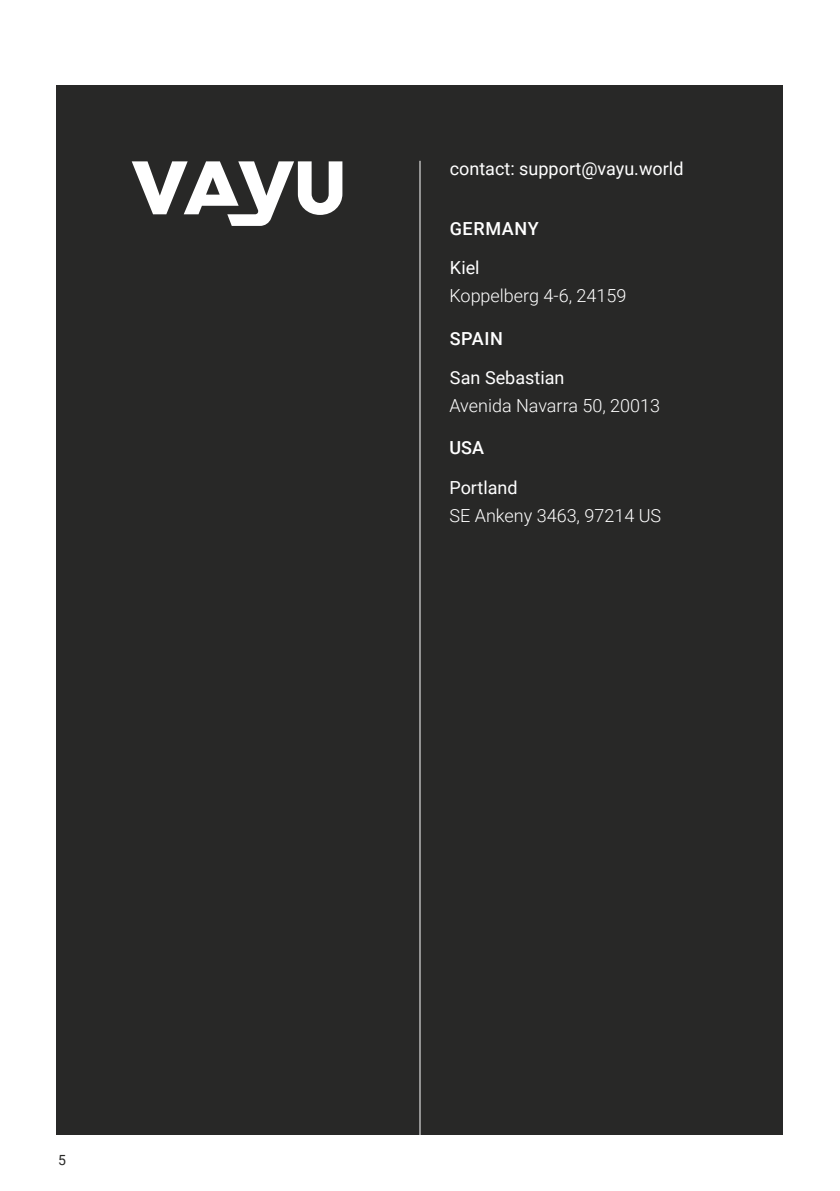
<style>
.page{position:relative;width:840px;height:1191px;background:#fff}
.page>*{position:absolute;margin:0;border:0;box-sizing:border-box;transform-origin:0 0}
.t1{font:300 18px "Roboto";color:#fff}
.t2{font:18px "Roboto";color:#fff}
.t3{font:500 18px "Roboto";letter-spacing:.035em;color:#fff}
.t4{font:14px "Roboto";color:#282827}
</style>
<div class="page">
<div style="left:57px;top:85px;width:725px;height:1049px;background:#282827"></div>
<hr style="left:419px;top:161px;width:1px;height:997px;background:#fff">
<svg style="left:132px;top:161px;width:210px;height:65px"></svg>
<p class="t4" style="left:58px;top:1150px;width:9px">5</p>
<p class="t2" style="left:449px;top:156px;width:235px">contact: support@vayu.world</p>
<p class="t3" style="left:449px;top:216px;width:90px">GERMANY</p>
<p class="t2" style="left:449px;top:255px;width:31px">Kiel</p>
<p class="t1" style="left:449px;top:283px;width:178px">Koppelberg 4-6, 24159</p>
<p class="t3" style="left:449px;top:325px;width:55px">SPAIN</p>
<p class="t2" style="left:449px;top:365px;width:116px">San Sebastian</p>
<p class="t1" style="left:449px;top:393px;width:212px">Avenida Navarra 50, 20013</p>
<p class="t3" style="left:449px;top:435px;width:36px">USA</p>
<p class="t2" style="left:449px;top:475px;width:70px">Portland</p>
<p class="t1" style="left:449px;top:503px;width:213px">SE Ankeny 3463, 97214 US</p>
</div>
